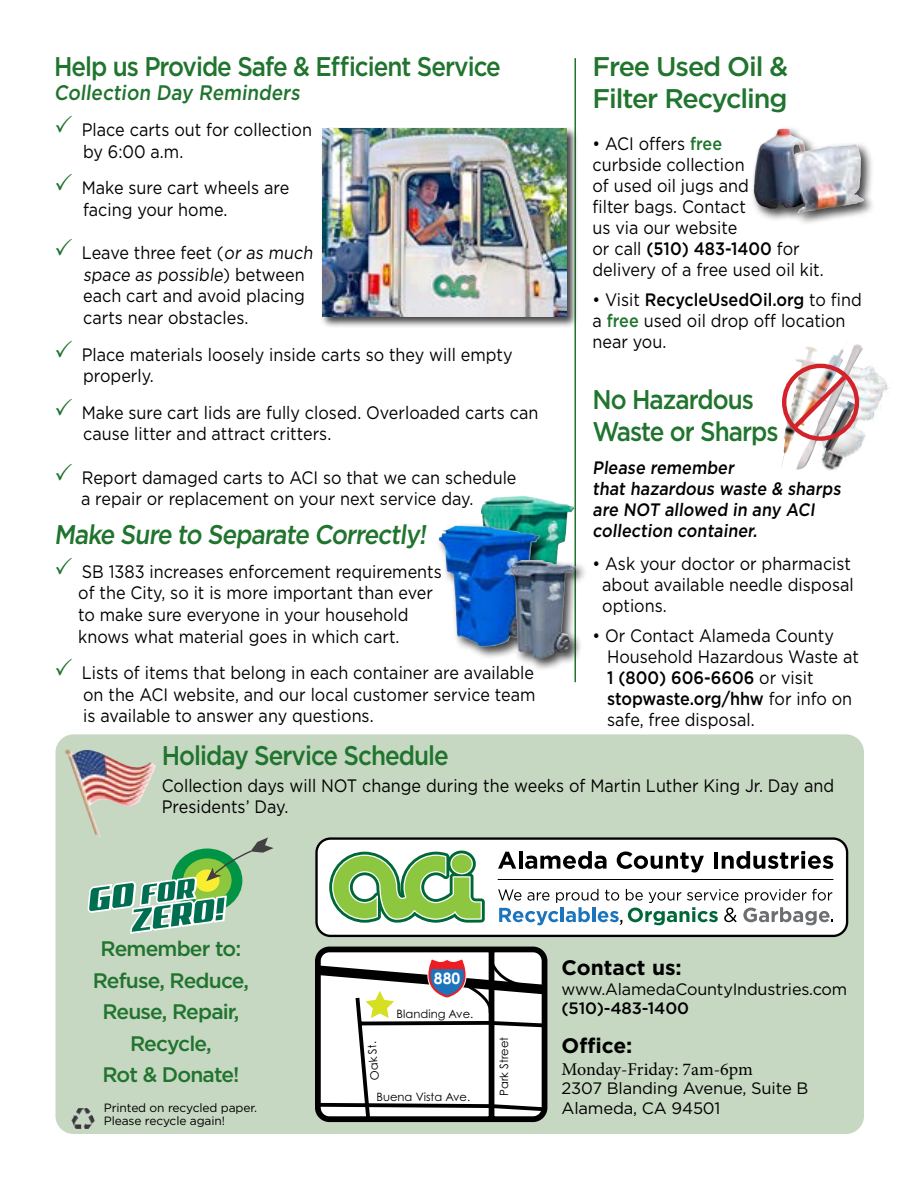
<style>
.page{position:relative;width:918px;height:1188px;background:#fff}
.page>*{position:absolute;margin:0;border:0;box-sizing:border-box;transform-origin:0 0}
.t1{font:500 27px "Gotham";letter-spacing:-.04em;color:#20742e;scale:.9 1}
.t2{font:500 27px "Gotham";letter-spacing:-.04em;color:#20742e}
.t3{font:500 21px/31.5px "Gotham";letter-spacing:-.04em;color:#20742e;text-align:center}
.t4{font:500 21px "Gotham";letter-spacing:-.04em;color:#20742e;scale:.9 1}
.t5{font:700 21px "Gotham";color:#000}
.t6{font:18px/21px "Gotham";color:#000;scale:.9 1}
.t7{font:500 18px "Gotham";color:#000;scale:.9 1}
.t8{font:18px "Minion Pro";letter-spacing:-.005em;color:#000}
.t9{font:16.5px "Gotham";letter-spacing:-.01em;color:#000}
.t10{font:500 16.5px "Gotham";letter-spacing:-.01em;color:#000}
.Images{font:700 15.6px "Century Gothic";color:#fff}
.t11{font:12px "Gotham";letter-spacing:-.01em;color:#000}
.Images-2{font:11.55px "Century Gothic";color:#000}
.s1{font-weight:500;color:#20742e}
.s2{font-weight:500}
.s3{font-weight:400}
</style>
<div class="page">
<img style="left:829px;top:366px;width:61px;height:105px">
<div style="left:56px;top:734px;width:808px;height:400px;background:#c6d7c2;border-radius:18px"></div>
<svg style="left:315px;top:947px;width:232px;height:175px;background:#c1c1c0"></svg>
<hr style="left:574px;top:58px;width:2px;height:624px;background:#20742e">
<svg style="left:88px;top:837px;width:186px;height:97px"></svg>
<div style="left:317px;top:839px;width:530px;height:97px;background:#fff;border-radius:14px"></div>
<div style="left:315px;top:837px;width:533px;height:100px;border:2px solid #000;border-radius:14px"></div>
<svg style="left:329px;top:851px;width:156px;height:72px"></svg>
<svg style="left:498px;top:852px;width:18px;height:17px"></svg>
<hr style="left:519px;top:851px;width:3px;height:18px;background:#000">
<svg style="left:525px;top:851px;width:82px;height:18px"></svg>
<svg style="left:617px;top:852px;width:87px;height:21px"></svg>
<hr style="left:714px;top:852px;width:4px;height:17px;background:#000">
<svg style="left:722px;top:851px;width:111px;height:18px"></svg>
<hr style="left:498px;top:879px;width:335px;height:1px;background:#000">
<svg style="left:498px;top:889px;width:335px;height:36px"></svg>
<img style="left:481px;top:496px;width:41px;height:26px">
<div style="left:435px;top:522px;width:117px;height:138px;background:#000;opacity:.75"></div>
<svg style="left:446px;top:526px;width:9px;height:4px"></svg>
<div style="left:508px;top:557px;width:81px;height:114px;background:#000;opacity:.75"></div>
<img style="left:511px;top:560px;width:15px;height:57px">
<div style="left:751px;top:125px;width:126px;height:101px;background:#000;opacity:.75"></div>
<img style="left:754px;top:129px;width:110px;height:84px">
<img style="left:65px;top:750px;width:66px;height:87px">
<img style="left:781px;top:359px;width:15px;height:108px">
<img style="left:796px;top:344px;width:67px;height:126px">
<img style="left:824px;top:401px;width:32px;height:55px">
<img style="left:796px;top:344px;width:52px;height:27px">
<div style="left:782px;top:364px;width:77px;height:77px;border:4px solid #d2232a;border-radius:50%"></div>
<img style="left:789px;top:371px;width:62px;height:62px">
<div style="left:321px;top:127px;width:258px;height:201px;background:#000;opacity:.75"></div>
<img style="left:322px;top:129px;width:245px;height:188px">
<p class="t1" style="left:54px;top:48px;width:498px">Help us Provide Safe &amp; Efficient Service</p>
<p class="t4" style="left:54px;top:78px;width:278px">Collection Day Reminders</p>
<p class="t6" style="left:82px;top:119px;width:257px">Place carts out for collection</p>
<p class="t6" style="left:83px;top:141px;width:113px">by 6:00 a.m.</p>
<p class="t6" style="left:82px;top:177px;width:232px">Make sure cart wheels are</p>
<p class="t6" style="left:83px;top:199px;width:162px">facing your home.</p>
<p class="t6" style="left:82px;top:242px;width:261px">Leave three feet (or as much</p>
<p class="t6" style="left:83px;top:264px;width:248px">space as possible) b e t we e n</p>
<p class="t6" style="left:83px;top:285px;width:248px">each cart and avoid placing</p>
<p class="t6" style="left:83px;top:307px;width:185px">carts near obstacles.</p>
<p class="t6" style="left:82px;top:343px;width:480px">Place materials loosely inside carts so they will empty</p>
<p class="t6" style="left:83px;top:365px;width:80px">properly.</p>
<p class="t6" style="left:82px;top:402px;width:509px">Make sure cart lids are fully closed. Overloaded carts can</p>
<p class="t6" style="left:83px;top:423px;width:277px">cause litter and attract critters.</p>
<p class="t6" style="left:81px;top:466px;width:485px;line-height:21.6px">Report damaged carts to ACI so that we can schedule a repair or replacement on your next service day.</p>
<p class="t1" style="left:54px;top:517px;width:420px">Make Sure to Separate Correctly!</p>
<p class="t6" style="left:82px;top:561px;width:402px">SB 1383 increases enforcement requirements</p>
<p class="t6" style="left:78px;top:582px;width:396px">of the City, so it is more important than ever</p>
<p class="t6" style="left:78px;top:604px;width:369px">to make sure everyone in your household</p>
<p class="t6" style="left:78px;top:625px;width:358px">knows what material goes in which cart.</p>
<p class="t6" style="left:82px;top:662px;width:504px">Lists of items that belong in each container are available</p>
<p class="t6" style="left:83px;top:684px;width:504px">on the ACI website, and our local customer service team</p>
<p class="t6" style="left:83px;top:705px;width:324px">is available to answer any questions.</p>
<p class="t2" style="left:593px;top:48px;width:197px">Free Used Oil &amp;</p>
<p class="t2" style="left:593px;top:81px;width:196px">Filter Recycling</p>
<p class="t6" style="left:593px;top:133px;width:232px">• ACI offers <span class="s1">free<br></span>curbside collection<br>of used oil jugs and<br>filter bags. Contact<br>us via our website<br>or call <span class="s2">(510) 483-1400</span> for</p>
<p class="t6" style="left:593px;top:259px;width:258px">delivery of a free used oil kit.</p>
<p class="t6" style="left:593px;top:289px;width:301px">• Visit <span class="s2">RecycleUsedOil.org</span> to find a <span class="s1">free</span> used oil drop off location near you.</p>
<p class="t1" style="left:593px;top:382px;width:181px">No Hazardous</p>
<p class="t1" style="left:593px;top:414px;width:208px">Waste or Sharps</p>
<p class="t7" style="left:593px;top:456px;width:162px">Please remember</p>
<p class="t7" style="left:593px;top:477px;width:280px">that hazardous waste &amp; sharps</p>
<p class="t7" style="left:593px;top:498px;width:252px">are NOT allowed in any ACI</p>
<p class="t7" style="left:593px;top:519px;width:188px">collection container.</p>
<p class="t6" style="left:593px;top:553px;width:289px">• Ask your doctor or pharmacist</p>
<p class="t6" style="left:602px;top:574px;width:281px">about available needle disposal</p>
<p class="t6" style="left:602px;top:595px;width:73px">options.</p>
<p class="t6" style="left:593px;top:625px;width:270px">• Or Contact Alameda County</p>
<p class="t6" style="left:607px;top:646px;width:281px">Household Hazardous Waste at</p>
<p class="t7" style="left:607px;top:666px;width:231px">1 (800) 606-6606 <span class="s3">or visit</span></p>
<p class="t7" style="left:607px;top:687px;width:274px">stopwaste.org/hhw <span class="s3">for info on</span></p>
<p class="t6" style="left:607px;top:709px;width:166px">safe, free disposal.</p>
<p class="t1" style="left:162px;top:737px;width:321px">Holiday Service Schedule</p>
<p class="t6" style="left:162px;top:774px;width:749px">Collection days will NOT change during the weeks of Martin Luther King Jr. Day and<br>Presidents’ Day.</p>
<p class="t3" style="left:93px;top:933px;width:158px">Remember to:<br>Refuse, Reduce,<br>Reuse, Repair,</p>
<p class="t3" style="left:102px;top:1027px;width:139px">Recycle,<br>Rot &amp; Donate!</p>
<p class="t11" style="left:104px;top:1100px;width:155px">Printed on recycled paper.</p>
<p class="t11" style="left:104px;top:1113px;width:123px">Please recycle again!</p>
<p class="Images" style="left:434px;top:968px;width:28px">880</p>
<p class="Images-2" style="left:397px;top:1007px;width:78px">Blanding Ave.</p>
<p class="Images-2" style="left:368px;top:1081px;width:41px;rotate:-95deg">Oak St.</p>
<p class="Images-2" style="left:497px;top:1096px;width:61px;rotate:-90deg">Park Street</p>
<p class="Images-2" style="left:377px;top:1090px;width:95px">Buena Vista Ave.</p>
<p class="t5" style="left:562px;top:954px;width:122px">Contact us:</p>
<p class="t9" style="left:562px;top:978px;width:287px">www.AlamedaCountyIndustries.com</p>
<p class="t10" style="left:562px;top:998px;width:129px">(510)-483-1400</p>
<p class="t5" style="left:562px;top:1032px;width:73px">Office:</p>
<p class="t8" style="left:562px;top:1057px;width:193px">Monday-Friday: 7am-6pm</p>
<p class="t9" style="left:562px;top:1078px;width:248px">2307 Blanding Avenue, Suite B</p>
<p class="t9" style="left:562px;top:1098px;width:160px">Alameda, CA 94501</p>
</div>
